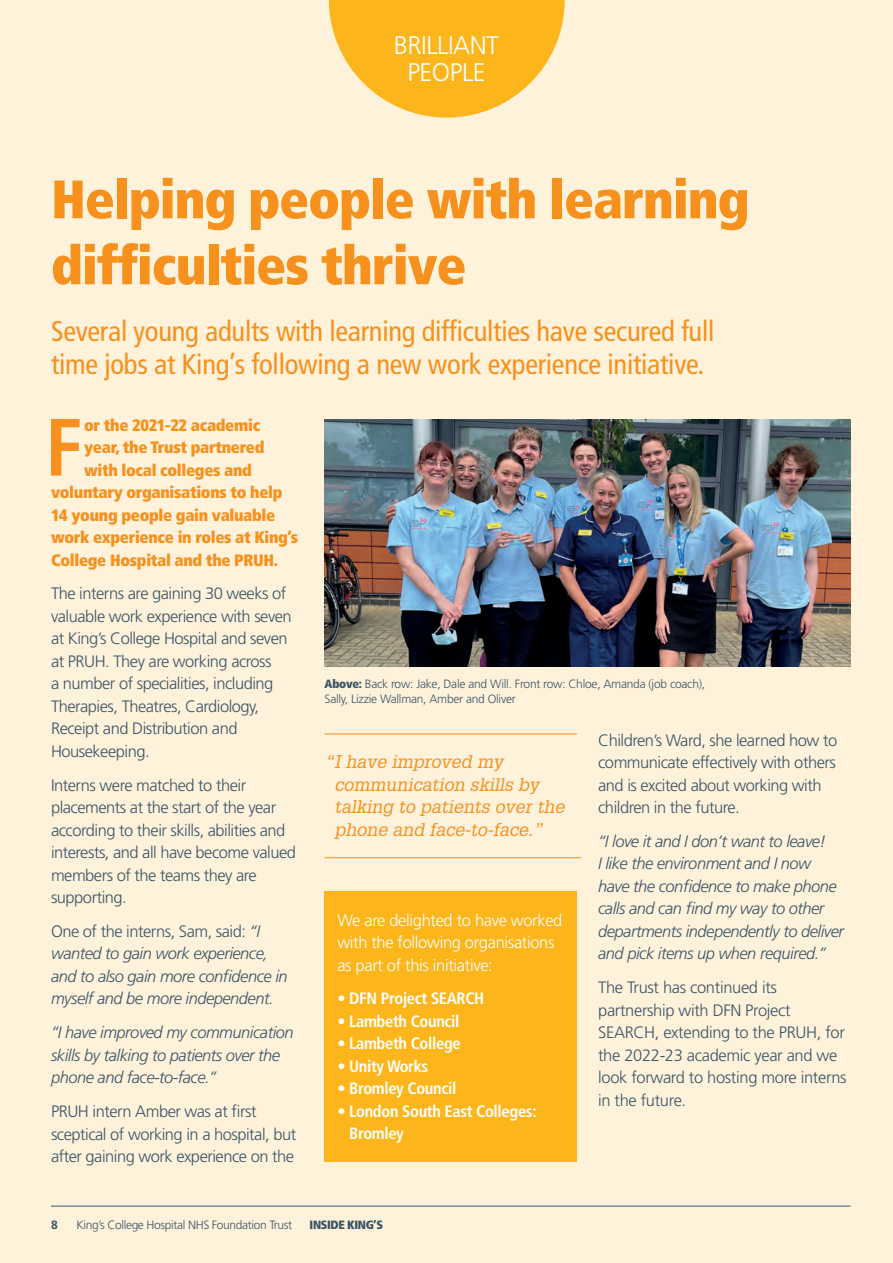
<style>
.page{position:relative;width:893px;height:1263px;background:#fef2db}
.page>*{position:absolute;margin:0;border:0;box-sizing:border-box;transform-origin:0 0}
.t1{font:700 condensed 81px "Frutiger";color:#f6911e}
.t2{font:900 condensed 54px/66px "Frutiger";letter-spacing:-.02em;color:#f6911e}
.t3{font:condensed 28.5px/33.8px "Frutiger";letter-spacing:-.01em;color:#f6911e}
.t4{font:300 25.5px/27px "Frutiger";letter-spacing:-.02em;color:#fff;text-align:center}
.t5{font:italic 18px/22.5px "Glypha";color:#f6911e}
.t6{font:300 16.5px/22.5px "Frutiger";letter-spacing:-.03em;color:#3b5566}
.t7{font:italic 300 16.5px/22.5px "Frutiger";letter-spacing:-.03em;color:#3b5566}
.t8{font:900 condensed 16.5px "Frutiger";letter-spacing:-.02em;color:#f6911e}
.t9{font:700 condensed 16.5px/22.5px "Frutiger";letter-spacing:-.02em;color:#fff}
.t10{font:300 16.5px/22.5px "Frutiger";letter-spacing:-.02em;color:#fff}
.t11{font:300 12px/15px "Frutiger";letter-spacing:-.02em;color:#3b5566}
.t12{font:900 condensed 12px "Frutiger";letter-spacing:-.03em;color:#3b5566}
.t13{font:700 12px "Frutiger";color:#3b5566}
.s1{font-style:normal}
.s2{font-weight:900;font-stretch:condensed}
</style>
<div class="page">
<svg style="left:329px;top:0;width:236px;height:118px"></svg>
<hr style="left:51px;top:1205px;width:799px;height:2px;background:#758c99">
<hr style="left:325px;top:734px;width:252px;height:1px;background:#f6911e">
<hr style="left:325px;top:857px;width:256px;height:1px;background:#f6911e">
<img style="left:325px;top:419px;width:525px;height:248px">
<div style="left:325px;top:892px;width:252px;height:270px;background:#fcb61c"></div>
<h3 class="t4" style="left:394px;top:32px;width:107px">BRILLIANT<br>PEOPLE</h3>
<h2 class="t2" style="left:51px;top:166px;width:700px">Helping people with learning difficulties thrive</h2>
<h3 class="t3" style="left:51px;top:314px;width:665px">Several young adults with learning difficulties have secured full time jobs at King’s following a new work experience initiative.</h3>
<h1 class="t1" style="left:45px;top:399px;width:39px">F</h1>
<p class="t8" style="left:84px;top:415px;width:178px">or the 2021-22 academic</p>
<p class="t8" style="left:84px;top:437px;width:182px">year, the Trust partnered</p>
<p class="t8" style="left:84px;top:460px;width:169px">with local colleges and</p>
<p class="t8" style="left:51px;top:482px;width:233px">voluntary organisations to help</p>
<p class="t8" style="left:51px;top:505px;width:226px">14 young people gain valuable</p>
<p class="t8" style="left:51px;top:527px;width:249px">work experience in roles at King’s</p>
<p class="t8" style="left:51px;top:550px;width:229px">College Hospital and the PRUH.</p>
<p class="t6" style="left:51px;top:582px;width:242px">The interns are gaining 30 weeks of valuable work experience with seven at King’s College Hospital and seven at PRUH. They are working across<br>a number of specialities, including<br>Therapies, Theatres, Cardiology,<br>Receipt and Distribution and<br>Housekeeping.</p>
<p class="t6" style="left:51px;top:774px;width:246px">Interns were matched to their placements at the start of the year according to their skills, abilities and interests, and all have become valued members of the teams they are supporting.</p>
<p class="t7" style="left:51px;top:920px;width:238px"><span class="s1">One of the interns, Sam, said:</span> “I wanted to gain work experience, and to also gain more confidence in myself and be more independent.</p>
<p class="t7" style="left:51px;top:1021px;width:244px">“I have improved my communication skills by talking to patients over the phone and face-to-face.”</p>
<p class="t6" style="left:51px;top:1100px;width:247px">PRUH intern Amber was at first sceptical of working in a hospital, but after gaining work experience on the</p>
<p class="t11" style="left:325px;top:676px;width:382px"><span class="s2">Above:</span> Back row: Jake, Dale and Will. Front row: Chloe, Amanda (job coach),<br>Sally, Lizzie Wallman, Amber and Oliver</p>
<p class="t5" style="left:335px;top:750px;width:232px;text-indent:-10px">“I have improved my communication skills by talking to patients over the phone and face-to-face.”</p>
<p class="t10" style="left:337px;top:909px;width:227px">We are delighted to have worked with the following organisations as part of this initiative:</p>
<p class="t9" style="left:337px;top:987px;width:149px">• DFN Project SEARCH</p>
<p class="t9" style="left:337px;top:1010px;width:124px">• Lambeth Council</p>
<p class="t9" style="left:337px;top:1032px;width:125px">• Lambeth College</p>
<p class="t9" style="left:337px;top:1055px;width:92px">• Unity Works</p>
<p class="t9" style="left:337px;top:1077px;width:121px">• Bromley Council</p>
<p class="t9" style="left:349px;top:1100px;width:189px;text-indent:-12px">• London South East Colleges:<br>Bromley</p>
<p class="t6" style="left:598px;top:729px;width:241px">Children’s Ward, she learned how to communicate effectively with others and is excited about working with children in the future.</p>
<p class="t7" style="left:598px;top:830px;width:247px">“I love it and I don’t want to leave!<br>I like the environment and I now have the confidence to make phone calls and can find my way to other departments independently to deliver and pick items up when required.”</p>
<p class="t6" style="left:598px;top:976px;width:250px">The Trust has continued its partnership with DFN Project<br>SEARCH, extending to the PRUH, for the 2022-23 academic year and we look forward to hosting more interns in the future.</p>
<p class="t13" style="left:51px;top:1217px;width:8px">8</p>
<p class="t11" style="left:77px;top:1217px;width:217px">King’s College Hospital NHS Foundation Trust</p>
<p class="t12" style="left:310px;top:1217px;width:75px">INSIDE KING’S</p>
</div>
